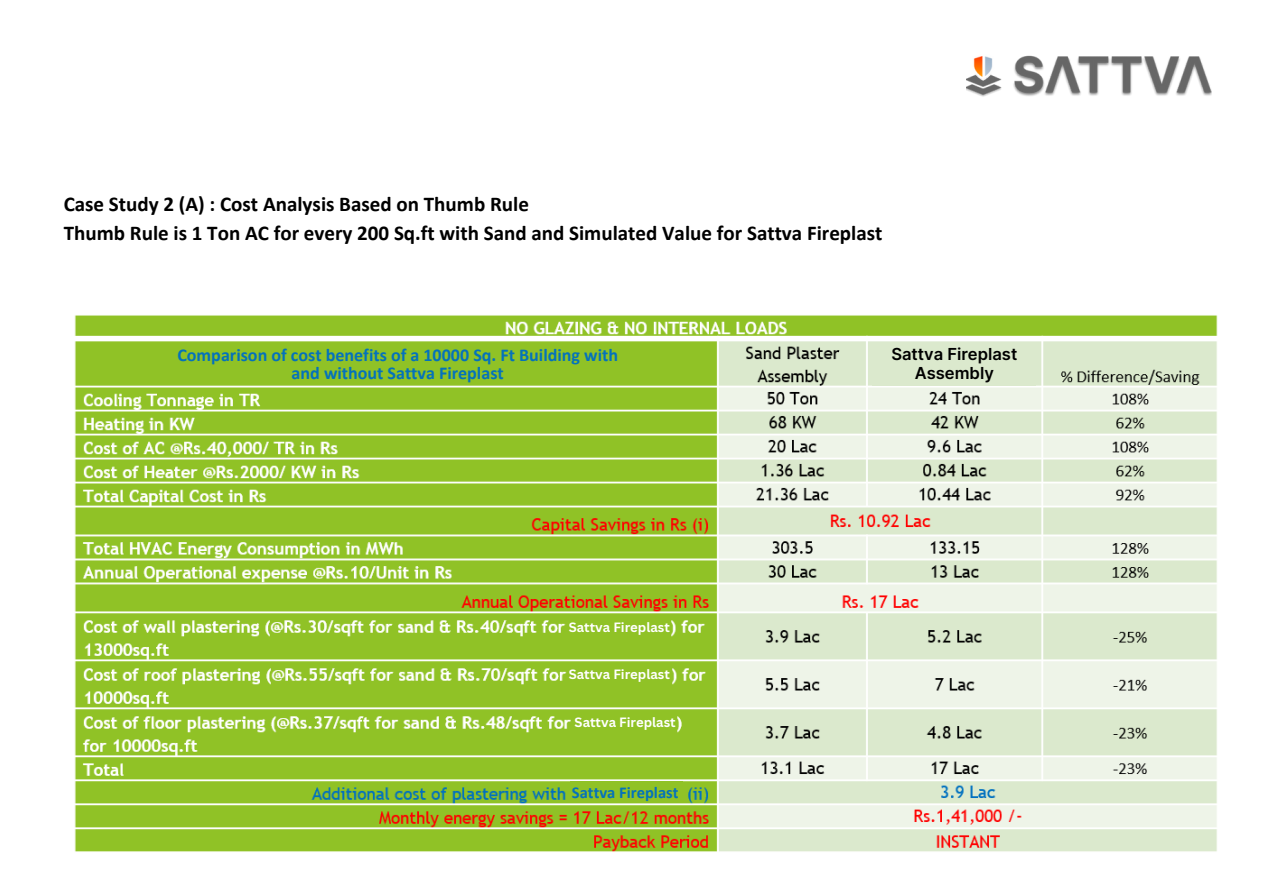
<style>
.page{position:relative;width:1263px;height:894px;background:#fff}
.page>*{position:absolute;margin:0;border:0;box-sizing:border-box;transform-origin:0 0}
.t1{font:700 21px "Calibri";color:#000}
.t2{font:700 18px "Calibri";color:#0472bb}
.t3{font:600 16.5px "Inter";color:#000}
.t4{font:700 16.5px "Calibri";color:#0472bb}
.t5{font:700 13.05px "Canva Sans";color:#fff}
</style>
<div class="page">
<img style="left:74px;top:315px;width:1144px;height:537px">
<img style="left:966px;top:55px;width:245px;height:42px">
<div style="left:570px;top:615px;width:101px;height:40px;background:#90c226"></div>
<div style="left:570px;top:663px;width:102px;height:40px;background:#90c226"></div>
<div style="left:575px;top:711px;width:101px;height:40px;background:#90c226"></div>
<div style="left:873px;top:343px;width:163px;height:43px;background:#dbe9cd"></div>
<div style="left:570px;top:780px;width:113px;height:19px;background:#90c226"></div>
<p class="t1" style="left:64px;top:195px;width:467px">Case Study 2 (A) : Cost Analysis Based on Thumb Rule</p>
<p class="t1" style="left:64px;top:224px;width:820px">Thumb Rule is 1 Ton AC for every 200 Sq.ft with Sand and Simulated Value for Sattva Fireplast</p>
<p class="t2" style="left:177px;top:347px;width:442px">Comparison of cost benefits of a 10000 Sq. Ft Building with</p>
<p class="t2" style="left:292px;top:365px;width:214px">and without Sattva Fireplast</p>
<p class="t3" style="left:891px;top:344px;width:127px">Sattva Fireplast</p>
<p class="t3" style="left:915px;top:363px;width:81px">Assembly</p>
<p class="t5" style="left:569px;top:617px;width:103px">Sattva Fireplast</p>
<p class="t5" style="left:569px;top:665px;width:103px">Sattva Fireplast</p>
<p class="t5" style="left:575px;top:713px;width:103px">Sattva Fireplast</p>
<p class="t4" style="left:572px;top:785px;width:108px">Sattva Fireplast</p>
</div>
